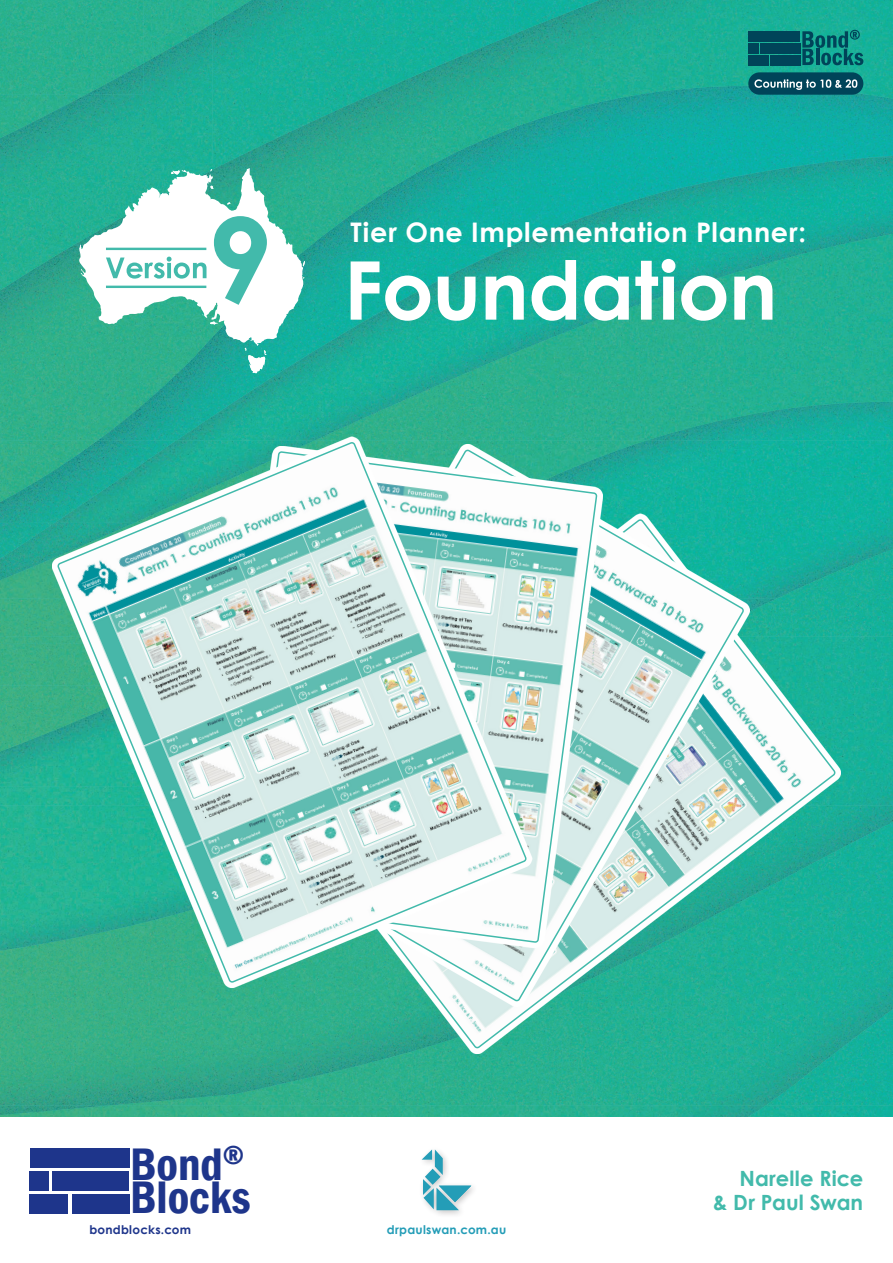
<style>
.page{position:relative;width:893px;height:1263px;background:#fff}
.page>*{position:absolute;margin:0;border:0;box-sizing:border-box;transform-origin:0 0}
.Chapter_Title{font:700 81px "Century Gothic";letter-spacing:-.01em;color:#fff}
.t1{font:600 condensed 46.95px/33.5px "Franklin Gothic";color:#1e358b}
.Chapter_Title-2{font:700 27px "Century Gothic";letter-spacing:.025em;color:#fff}
.Book_Title{font:700 21px/24px "Century Gothic";letter-spacing:.005em;color:#42baab;text-align:right}
.Book_Title-2{font:700 12px "Century Gothic";letter-spacing:.02em;color:#249db7}
.Book_Title-3{font:700 12px "Century Gothic";letter-spacing:.02em;color:#1e358b}
</style>
<div class="page">
<img style="left:646px;top:441px;width:247px;height:3px">
<img style="left:532px;top:441px;width:114px;height:3px">
<img style="left:0;top:441px;width:52px;height:3px">
<img style="left:0;top:598px;width:52px;height:39px">
<img style="left:750px;top:444px;width:143px;height:105px">
<img style="left:0;top:559px;width:52px;height:39px">
<img style="left:0;top:523px;width:52px;height:36px">
<img style="left:0;top:502px;width:52px;height:21px">
<img style="left:0;top:444px;width:52px;height:58px">
<img style="left:841px;top:549px;width:52px;height:88px">
<img style="left:0;top:786px;width:52px;height:19px">
<img style="left:0;top:751px;width:52px;height:35px">
<img style="left:0;top:685px;width:52px;height:66px">
<img style="left:0;top:644px;width:52px;height:41px">
<img style="left:0;top:637px;width:52px;height:7px">
<img style="left:841px;top:637px;width:52px;height:168px">
<img style="left:0;top:805px;width:52px;height:106px">
<img style="left:862px;top:805px;width:31px;height:17px">
<img style="left:187px;top:988px;width:155px;height:72px">
<img style="left:0;top:911px;width:187px;height:194px">
<img style="left:342px;top:1054px;width:36px;height:6px">
<img style="left:841px;top:822px;width:52px;height:187px">
<img style="left:701px;top:1054px;width:65px;height:51px">
<img style="left:593px;top:1054px;width:108px;height:51px">
<img style="left:486px;top:1054px;width:107px;height:51px">
<img style="left:378px;top:1054px;width:108px;height:51px">
<img style="left:111px;top:1060px;width:268px;height:45px">
<img style="left:766px;top:1009px;width:127px;height:96px">
<img style="left:0;top:1105px;width:329px;height:12px">
<img style="left:329px;top:1105px;width:564px;height:12px">
<img style="left:514px;top:245px;width:379px;height:196px">
<img style="left:514px;top:127px;width:379px;height:118px">
<img style="left:514px;top:0;width:379px;height:127px">
<img style="left:514px;top:0;width:85px;height:34px">
<img style="left:202px;top:284px;width:312px;height:152px">
<img style="left:314px;top:353px;width:200px;height:83px">
<img style="left:358px;top:187px;width:156px;height:97px">
<img style="left:306px;top:213px;width:52px;height:143px">
<img style="left:254px;top:289px;width:52px;height:100px">
<img style="left:202px;top:373px;width:52px;height:51px">
<img style="left:358px;top:284px;width:74px;height:41px">
<img style="left:149px;top:391px;width:53px;height:45px">
<img style="left:140px;top:408px;width:9px;height:28px">
<img style="left:354px;top:56px;width:160px;height:131px">
<img style="left:247px;top:119px;width:107px;height:170px">
<img style="left:140px;top:373px;width:107px;height:18px">
<img style="left:86px;top:373px;width:54px;height:63px">
<img style="left:353px;top:186px;width:41px;height:27px">
<img style="left:0;top:259px;width:86px;height:182px">
<img style="left:139px;top:390px;width:20px;height:18px">
<img style="left:212px;top:0;width:249px;height:119px">
<img style="left:460px;top:0;width:54px;height:56px">
<img style="left:0;top:163px;width:139px;height:96px">
<img style="left:139px;top:118px;width:108px;height:48px">
<img style="left:246px;top:118px;width:73px;height:35px">
<img style="left:0;top:259px;width:51px;height:31px">
<img style="left:0;top:138px;width:212px;height:25px">
<img style="left:0;top:0;width:212px;height:138px">
<img style="left:0;top:0;width:144px;height:94px">
<svg style="left:76px;top:166px;width:229px;height:207px"></svg>
<hr style="left:106px;top:248px;width:100px;height:2px;background:#42baab">
<hr style="left:106px;top:286px;width:100px;height:2px;background:#42baab">
<div style="left:30px;top:1149px;width:99px;height:19px;background:#1e358b"></div>
<div style="left:30px;top:1171px;width:19px;height:19px;background:#1e358b"></div>
<div style="left:53px;top:1171px;width:76px;height:19px;background:#1e358b"></div>
<div style="left:30px;top:1194px;width:38px;height:19px;background:#1e358b"></div>
<div style="left:72px;top:1194px;width:57px;height:19px;background:#1e358b"></div>
<div style="left:419px;top:1146px;width:60px;height:73px;background:#231f20;opacity:.25"></div>
<svg style="left:422px;top:1149px;width:49px;height:61px"></svg>
<svg style="left:281px;top:519px;width:556px;height:531px;background:#40bba5"></svg>
<svg style="left:239px;top:449px;width:506px;height:554px"></svg>
<svg style="left:532px;top:450px;width:66px;height:494px"></svg>
<svg style="left:52px;top:436px;width:480px;height:552px;background:#61c1a8"></svg>
<svg style="left:58px;top:441px;width:469px;height:542px"></svg>
<div style="left:748px;top:72px;width:115px;height:23px;background:#004459;border-radius:11px"></div>
<svg style="left:754px;top:79px;width:103px;height:11px"></svg>
<svg style="left:802px;top:30px;width:61px;height:35px;background:#0d7e7b"></svg>
<div style="left:748px;top:31px;width:52px;height:10px;background:#004459"></div>
<div style="left:748px;top:43px;width:10px;height:10px;background:#004459"></div>
<div style="left:760px;top:43px;width:40px;height:10px;background:#004459"></div>
<div style="left:748px;top:55px;width:20px;height:10px;background:#004459"></div>
<div style="left:770px;top:55px;width:30px;height:10px;background:#004459"></div>
<p class="Chapter_Title-2" style="left:351px;top:212px;width:457px">Tier One Implementation Planner:</p>
<p class="Chapter_Title" style="left:344px;top:229px;width:435px">Foundation</p>
<h2 class="t1" style="left:130px;top:1147px;width:122px">Bond<sup>®<br></sup>Blocks</h2>
<p class="Book_Title-3" style="left:89px;top:1220px;width:103px">bondblocks.com</p>
<p class="Book_Title-2" style="left:387px;top:1220px;width:121px">drpaulswan.com.au</p>
<p class="Book_Title" style="left:713px;top:1165px;width:152px">Narelle Rice<br>&amp; Dr Paul Swan</p>
</div>
